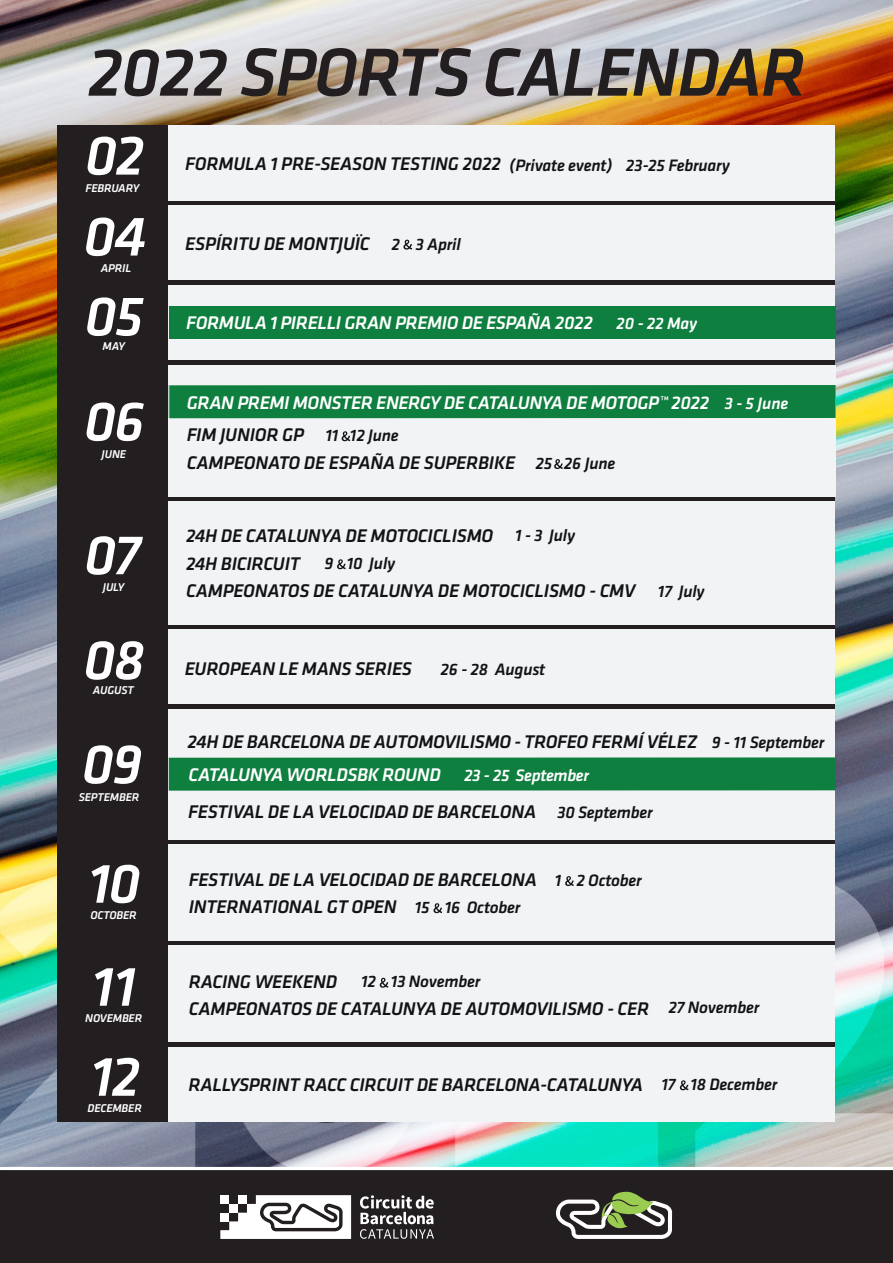
<style>
.page{position:relative;width:893px;height:1263px;background:#fff}
.page>*{position:absolute;margin:0;border:0;box-sizing:border-box;transform-origin:0 0}
.t1{font:italic 500 70.5px "Klavika";letter-spacing:-.025em;color:#231f20}
.t2{font:italic 500 57.9px "Klavika";letter-spacing:-.035em;color:#fff}
.t3{font:italic 500 19.05px/27.9px "Klavika";letter-spacing:-.015em;color:#111416}
.t4{font:italic 500 19.05px "Klavika";letter-spacing:-.02em;color:#fff}
.t5{font:italic 500 17.1px "Klavika";letter-spacing:-.015em;color:#111416}
.t6{font:italic 500 17.1px "Klavika";color:#fff}
.t7{font:italic 500 11.7px "Klavika";letter-spacing:-.015em;color:#fff}
.s1{font-size:17.1px}
</style>
<div class="page">
<img style="left:0;top:0;width:893px;height:1167px">
<div style="left:57px;top:125px;width:778px;height:996px;background:#231f20"></div>
<div style="left:169px;top:285px;width:666px;height:75px;background:#f2f3f4"></div>
<div style="left:169px;top:502px;width:666px;height:123px;background:#f2f3f4"></div>
<div style="left:169px;top:709px;width:666px;height:130px;background:#f2f3f4"></div>
<div style="left:169px;top:205px;width:666px;height:74px;background:#f2f3f4"></div>
<div style="left:169px;top:125px;width:666px;height:75px;background:#f2f3f4"></div>
<div style="left:169px;top:844px;width:666px;height:97px;background:#f2f3f4"></div>
<div style="left:169px;top:630px;width:666px;height:74px;background:#f2f3f4"></div>
<div style="left:169px;top:945px;width:666px;height:97px;background:#f2f3f4"></div>
<div style="left:169px;top:1047px;width:666px;height:74px;background:#f2f3f4"></div>
<div style="left:169px;top:306px;width:667px;height:33px;background:#0e7f3f"></div>
<div style="left:169px;top:757px;width:667px;height:34px;background:#0e7f3f"></div>
<svg style="left:680px;top:1080px;width:8px;height:10px"></svg>
<svg style="left:380px;top:978px;width:8px;height:10px"></svg>
<svg style="left:565px;top:876px;width:9px;height:10px"></svg>
<svg style="left:433px;top:903px;width:9px;height:10px"></svg>
<svg style="left:337px;top:559px;width:9px;height:10px"></svg>
<div style="left:169px;top:365px;width:667px;height:132px;background:#f2f3f4"></div>
<div style="left:169px;top:385px;width:667px;height:33px;background:#0e7f3f"></div>
<svg style="left:342px;top:431px;width:8px;height:10px"></svg>
<svg style="left:554px;top:459px;width:9px;height:10px"></svg>
<svg style="left:403px;top:240px;width:9px;height:10px"></svg>
<div style="left:0;top:1170px;width:893px;height:93px;background:#231f20"></div>
<svg style="left:360px;top:1195px;width:74px;height:44px"></svg>
<svg style="left:220px;top:1195px;width:132px;height:44px"></svg>
<svg style="left:556px;top:1191px;width:117px;height:48px"></svg>
<h1 class="t1" style="left:88px;top:34px;width:721px">2022 SPORTS CALENDAR</h1>
<h2 class="t2" style="left:85px;top:124px;width:61px">02</h2>
<p class="t7" style="left:85px;top:182px;width:55px">FEBRUARY</p>
<h2 class="t2" style="left:83px;top:205px;width:64px">04</h2>
<p class="t7" style="left:101px;top:262px;width:32px">APRIL</p>
<h2 class="t2" style="left:85px;top:285px;width:61px">05</h2>
<p class="t7" style="left:103px;top:340px;width:24px">MAY</p>
<h2 class="t2" style="left:84px;top:390px;width:62px">06</h2>
<p class="t7" style="left:102px;top:448px;width:26px">JUNE</p>
<h2 class="t2" style="left:84px;top:523px;width:58px">07</h2>
<p class="t7" style="left:103px;top:581px;width:23px">JULY</p>
<h2 class="t2" style="left:83px;top:628px;width:63px">08</h2>
<p class="t7" style="left:93px;top:684px;width:42px">AUGUST</p>
<h2 class="t2" style="left:82px;top:733px;width:62px">09</h2>
<p class="t7" style="left:79px;top:790px;width:62px">SEPTEMBER</p>
<h2 class="t2" style="left:88px;top:852px;width:54px">10</h2>
<p class="t7" style="left:90px;top:909px;width:48px">OCTOBER</p>
<h2 class="t2" style="left:92px;top:955px;width:46px">11</h2>
<p class="t7" style="left:85px;top:1012px;width:59px">NOVEMBER</p>
<h2 class="t2" style="left:91px;top:1045px;width:51px">12</h2>
<p class="t7" style="left:88px;top:1102px;width:56px">DECEMBER</p>
<p class="t3" style="left:185px;top:150px;width:317px">FORMULA 1 PRE-SEASON TESTING 2022</p>
<p class="t5" style="left:510px;top:156px;width:222px">(Private event) 23-25 February</p>
<p class="t3" style="left:185px;top:230px;width:277px">ESPÍRITU DE MONTJUÏC <span class="s1">2 3 April</span></p>
<p class="t4" style="left:186px;top:312px;width:512px">FORMULA 1 PIRELLI GRAN PREMIO DE ESPAÑA 2022 <span class="s1">20 - 22 May</span></p>
<p class="t4" style="left:187px;top:392px;width:524px">GRAN PREMI MONSTER ENERGY DE CATALUNYA DE MOTOGP™ 2022</p>
<p class="t3" style="left:187px;top:421px;width:430px">FIM JUNIOR GP <span class="s1">11 12 June<br></span>CAMPEONATO DE ESPAÑA DE SUPERBIKE <span class="s1">25 26 June</span></p>
<p class="t6" style="left:724px;top:394px;width:65px">3 - 5 June</p>
<p class="t3" style="left:186px;top:522px;width:391px">24H DE CATALUNYA DE MOTOCICLISMO <span class="s1">1 - 3 July</span></p>
<p class="t3" style="left:186px;top:577px;width:520px">CAMPEONATOS DE CATALUNYA DE MOTOCICLISMO - CMV <span class="s1">17 July</span></p>
<p class="t3" style="left:186px;top:550px;width:116px">24H BICIRCUIT</p>
<p class="t5" style="left:325px;top:554px;width:72px">9 10 July</p>
<p class="t3" style="left:185px;top:655px;width:229px">EUROPEAN LE MANS SERIES</p>
<p class="t5" style="left:440px;top:660px;width:106px">26 - 28 August</p>
<p class="t3" style="left:188px;top:728px;width:638px">24H DE BARCELONA DE AUTOMOVILISMO - TROFEO FERMÍ VÉLEZ <span class="s1">9 - 11 September</span></p>
<p class="t4" style="left:189px;top:764px;width:402px">CATALUNYA WORLDSBK ROUND <span class="s1">23 - 25 September</span></p>
<p class="t3" style="left:188px;top:798px;width:466px">FESTIVAL DE LA VELOCIDAD DE BARCELONA <span class="s1">30 September</span></p>
<p class="t3" style="left:189px;top:866px;width:455px">FESTIVAL DE LA VELOCIDAD DE BARCELONA <span class="s1">1 2 October</span></p>
<p class="t3" style="left:189px;top:893px;width:333px">INTERNATIONAL GT OPEN <span class="s1">15 16 October</span></p>
<p class="t3" style="left:189px;top:968px;width:293px">RACING WEEKEND <span class="s1">12 13 November</span></p>
<p class="t3" style="left:189px;top:995px;width:462px">CAMPEONATOS DE CATALUNYA DE AUTOMOVILISMO - CER</p>
<p class="t5" style="left:668px;top:998px;width:92px">27 November</p>
<p class="t3" style="left:188px;top:1071px;width:456px">RALLYSPRINT RACC CIRCUIT DE BARCELONA-CATALUNYA</p>
<p class="t5" style="left:661px;top:1075px;width:117px">17 18 December</p>
</div>
